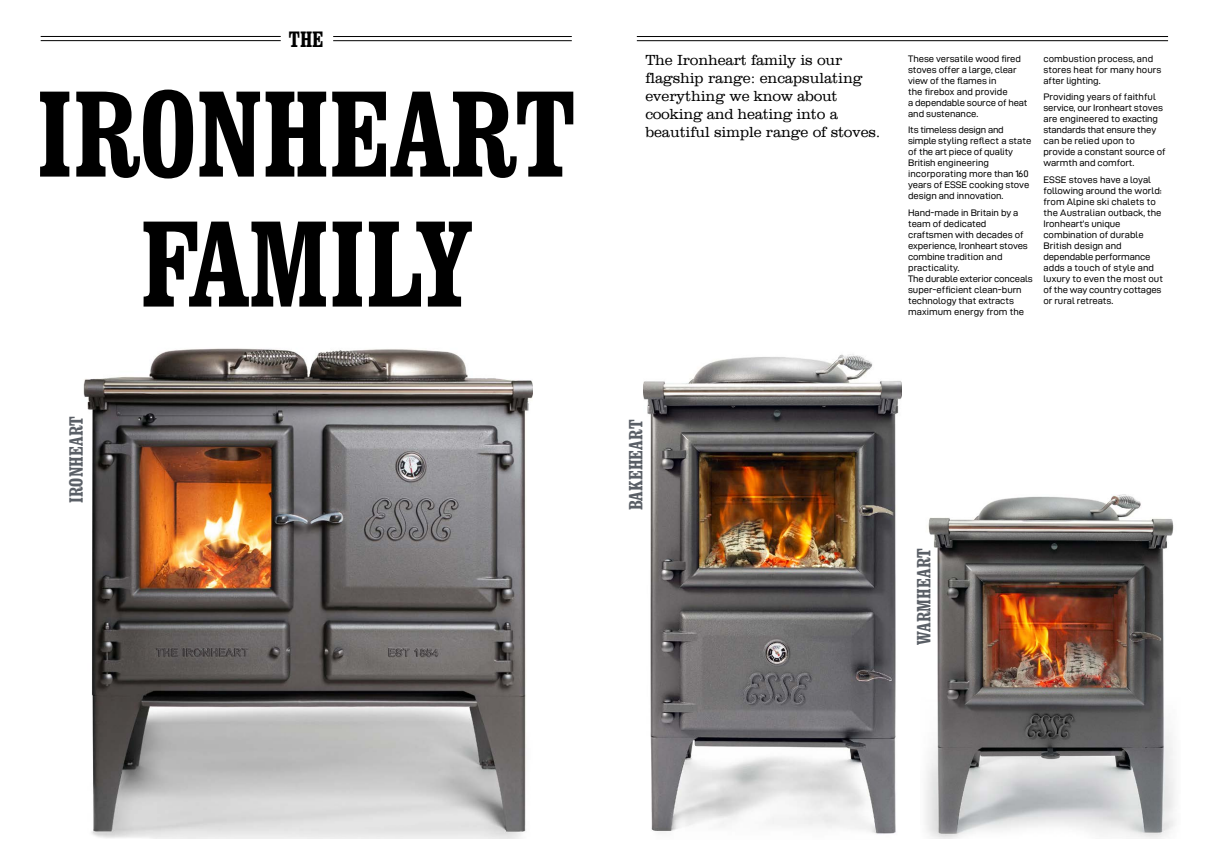
<style>
.page{position:relative;width:1208px;height:859px;background:#fff}
.page>*{position:absolute;margin:0;border:0;box-sizing:border-box;transform-origin:0 0}
.t1{font:700 condensed 120px/130px "Clarendon BT";letter-spacing:-.005em;color:#000;text-align:center}
.t2{font:700 condensed 22px "Clarendon BT";color:#000}
.t3{font:700 condensed 19px "Clarendon BT";letter-spacing:.005em;color:#5a5f66}
.t4{font:300 15px/18px "Clarendon BT";letter-spacing:-.01em;color:#000}
.t5{font:9.5px/11px "D DIN Exp";letter-spacing:-.005em;color:#000}
</style>
<div class="page">
<img style="left:643px;top:354px;width:258px;height:480px">
<img style="left:83px;top:348px;width:449px;height:490px">
<hr style="left:41px;top:36px;width:240px;height:1px;background:#000">
<hr style="left:41px;top:40px;width:240px;height:1px;background:#000">
<hr style="left:333px;top:36px;width:239px;height:1px;background:#000">
<hr style="left:333px;top:40px;width:239px;height:1px;background:#000">
<img style="left:925px;top:495px;width:250px;height:344px">
<hr style="left:637px;top:36px;width:531px;height:1px;background:#000">
<hr style="left:637px;top:40px;width:531px;height:1px;background:#000">
<h2 class="t2" style="left:289px;top:25px;width:36px">THE</h2>
<h1 class="t1" style="left:36px;top:68px;width:541px">IRONHEART<br>FAMILY</h1>
<h3 class="t3" style="left:64px;top:503px;width:89px;rotate:-90deg">IRONHEART</h3>
<h3 class="t4" style="left:645px;top:51px;width:237px">The Ironheart family is our flagship range: encapsulating everything we know about cooking and heating into a beautiful simple range of stoves.</h3>
<p class="t5" style="left:908px;top:53px;width:121px">These versatile wood fired stoves offer a large, clear view of the flames in<br>the firebox and provide<br>a dependable source of heat and sustenance.</p>
<p class="t5" style="left:908px;top:124px;width:125px">Its timeless design and simple styling reflect a state of the art piece of quality<br>British engineering incorporating more than 160 years of ESSE cooking stove design and innovation.</p>
<p class="t5" style="left:908px;top:207px;width:126px">Hand-made in Britain by a team of dedicated craftsmen with decades of experience, Ironheart stoves combine tradition and practicality.<br>The durable exterior conceals super-efficient clean-burn technology that extracts maximum energy from the</p>
<p class="t5" style="left:1043px;top:53px;width:120px">combustion process, and stores heat for many hours after lighting.</p>
<p class="t5" style="left:1043px;top:91px;width:124px">Providing years of faithful service, our Ironheart stoves are engineered to exacting standards that ensure they can be relied upon to provide a constant source of warmth and comfort.</p>
<p class="t5" style="left:1043px;top:174px;width:121px">ESSE stoves have a loyal following around the world: from Alpine ski chalets to the Australian outback, the<br>Ironheart’s unique combination of durable<br>British design and dependable performance adds a touch of style and luxury to even the most out of the way country cottages or rural retreats.</p>
<h3 class="t3" style="left:624px;top:510px;width:92px;rotate:-90deg">BAKEHEART</h3>
<h3 class="t3" style="left:912px;top:645px;width:99px;rotate:-90deg">WARMHEART</h3>
</div>
